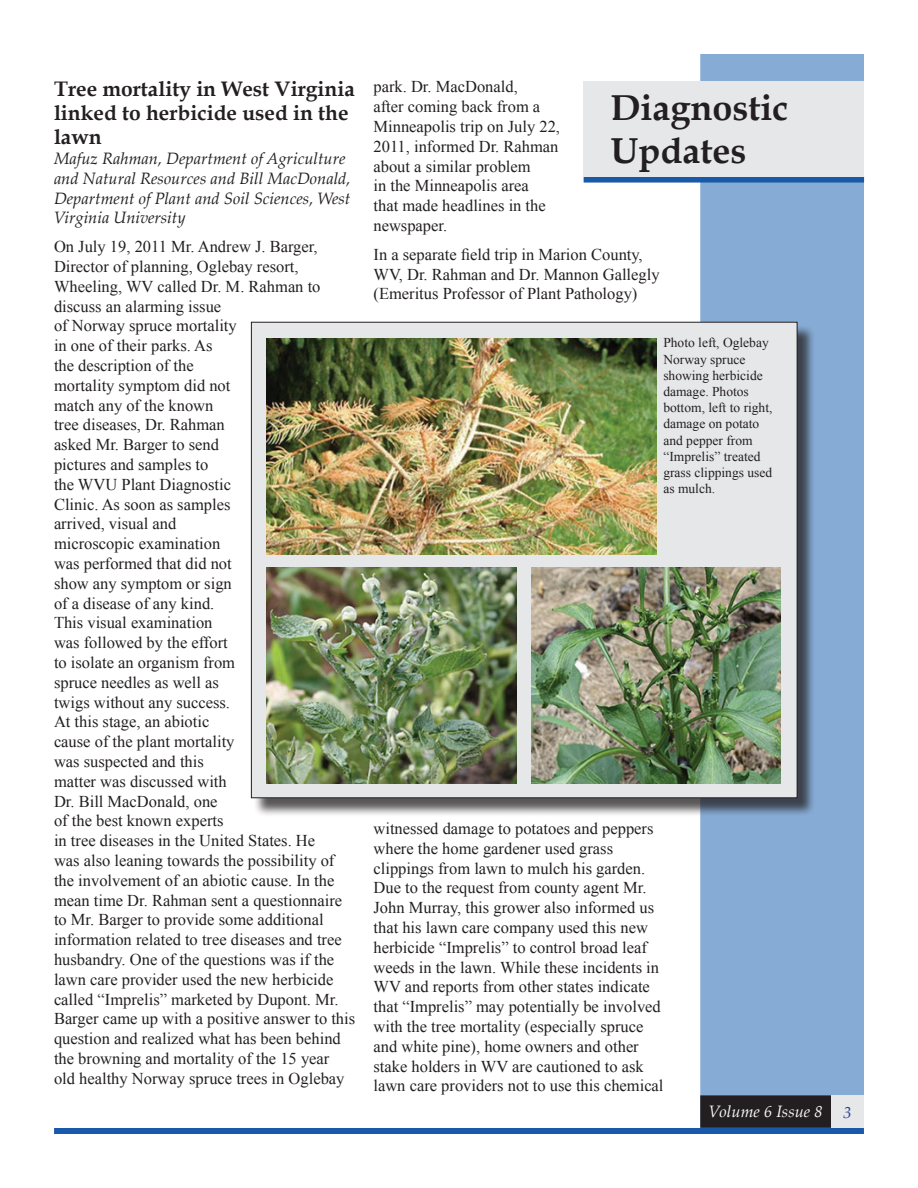
<style>
.page{position:relative;width:918px;height:1188px;background:#fff}
.page>*{position:absolute;margin:0;border:0;box-sizing:border-box;transform-origin:0 0}
.t1{font:700 36px/43.2px "Book Antiqua";color:#231f20}
.t2{font:700 21px/24px "Book Antiqua";color:#231f20}
.t3{font:16.5px/19.8px "Times New Roman";color:#231f20}
.t4{font:italic 16.5px/19.8px "Palatino Linotype";color:#231f20}
.t5{font:italic 16.5px "Palatino Linotype";color:#fafafa}
.t6{font:13.5px/16.2px "Times New Roman";color:#231f20}
.s1{color:#253f8e}
</style>
<div class="page">
<div style="left:700px;top:54px;width:164px;height:1080px;background:#86acd6"></div>
<div style="left:54px;top:1128px;width:810px;height:6px;background:#185aa9"></div>
<div style="left:701px;top:1096px;width:162px;height:31px;background:#231f20"></div>
<div style="left:700px;top:1095px;width:164px;height:33px;border:2px solid #231f20"></div>
<div style="left:831px;top:1096px;width:33px;height:32px;background:#e6e7e9"></div>
<div style="left:584px;top:177px;width:280px;height:6px;background:#185aa9"></div>
<div style="left:584px;top:81px;width:280px;height:96px;background:#e6e7e9"></div>
<div style="left:253px;top:324px;width:563px;height:493px;background:#231f20;opacity:.75"></div>
<div style="left:251px;top:322px;width:546px;height:476px;background:#e6e7e9"></div>
<img style="left:267px;top:338px;width:389px;height:216px">
<img style="left:267px;top:567px;width:249px;height:216px">
<img style="left:531px;top:567px;width:250px;height:216px">
<p class="t2" style="left:54px;top:77px;width:302px">Tree mortality in West Virginia linked to herbicide used in the lawn</p>
<p class="t4" style="left:54px;top:148px;width:298px">Mafuz Rahman, Department of Agriculture and Natural Resources and Bill MacDonald, Department of Plant and Soil Sciences, West Virginia University</p>
<p class="t3" style="left:54px;top:237px;width:303px">On July 19, 2011 Mr. Andrew J. Barger,<br>Director of planning, Oglebay resort,<br>Wheeling, WV called Dr. M. Rahman to discuss an alarming issue<br>of Norway spruce mortality<br>in one of their parks. As<br>the description of the<br>mortality symptom did not<br>match any of the known<br>tree diseases, Dr. Rahman<br>asked Mr. Barger to send<br>pictures and samples to<br>the WVU Plant Diagnostic<br>Clinic. As soon as samples<br>arrived, visual and<br>microscopic examination<br>was performed that did not<br>show any symptom or sign<br>of a disease of any kind.<br>This visual examination<br>was followed by the effort<br>to isolate an organism from<br>spruce needles as well as<br>twigs without any success.<br>At this stage, an abiotic<br>cause of the plant mortality<br>was suspected and this<br>matter was discussed with<br>Dr. Bill MacDonald, one<br>of the best known experts<br>in tree diseases in the United States. He<br>was also leaning towards the possibility of the involvement of an abiotic cause. In the mean time Dr. Rahman sent a questionnaire to Mr. Barger to provide some additional information related to tree diseases and tree husbandry. One of the questions was if the lawn care provider used the new herbicide called “Imprelis” marketed by Dupont. Mr.<br>Barger came up with a positive answer to this question and realized what has been behind the browning and mortality of the 15 year<br>old healthy Norway spruce trees in Oglebay</p>
<p class="t3" style="left:374px;top:77px;width:188px">park. Dr. MacDonald,<br>after coming back from a<br>Minneapolis trip on July 22,<br>2011, informed Dr. Rahman about a similar problem<br>in the Minneapolis area<br>that made headlines in the newspaper.</p>
<p class="t3" style="left:374px;top:244px;width:288px">In a separate field trip in Marion County,<br>WV, Dr. Rahman and Dr. Mannon Gallegly (Emeritus Professor of Plant Pathology)</p>
<h1 class="t1" style="left:611px;top:86px;width:179px">Diagnostic<br>Updates</h1>
<p class="t6" style="left:663px;top:335px;width:111px">Photo left, Oglebay<br>Norway spruce showing herbicide damage. Photos bottom, left to right, damage on potato and pepper from “Imprelis” treated grass clippings used as mulch.</p>
<p class="t3" style="left:374px;top:818px;width:292px">witnessed damage to potatoes and peppers where the home gardener used grass clippings from lawn to mulch his garden.<br>Due to the request from county agent Mr.<br>John Murray, this grower also informed us that his lawn care company used this new herbicide “Imprelis” to control broad leaf weeds in the lawn. While these incidents in WV and reports from other states indicate that “Imprelis” may potentially be involved with the tree mortality (especially spruce and white pine), home owners and other stake holders in WV are cautioned to ask lawn care providers not to use this chemical</p>
<p class="t5" style="left:709px;top:1100px;width:144px">Volume 6 Issue 8 <span class="s1">3</span></p>
</div>
